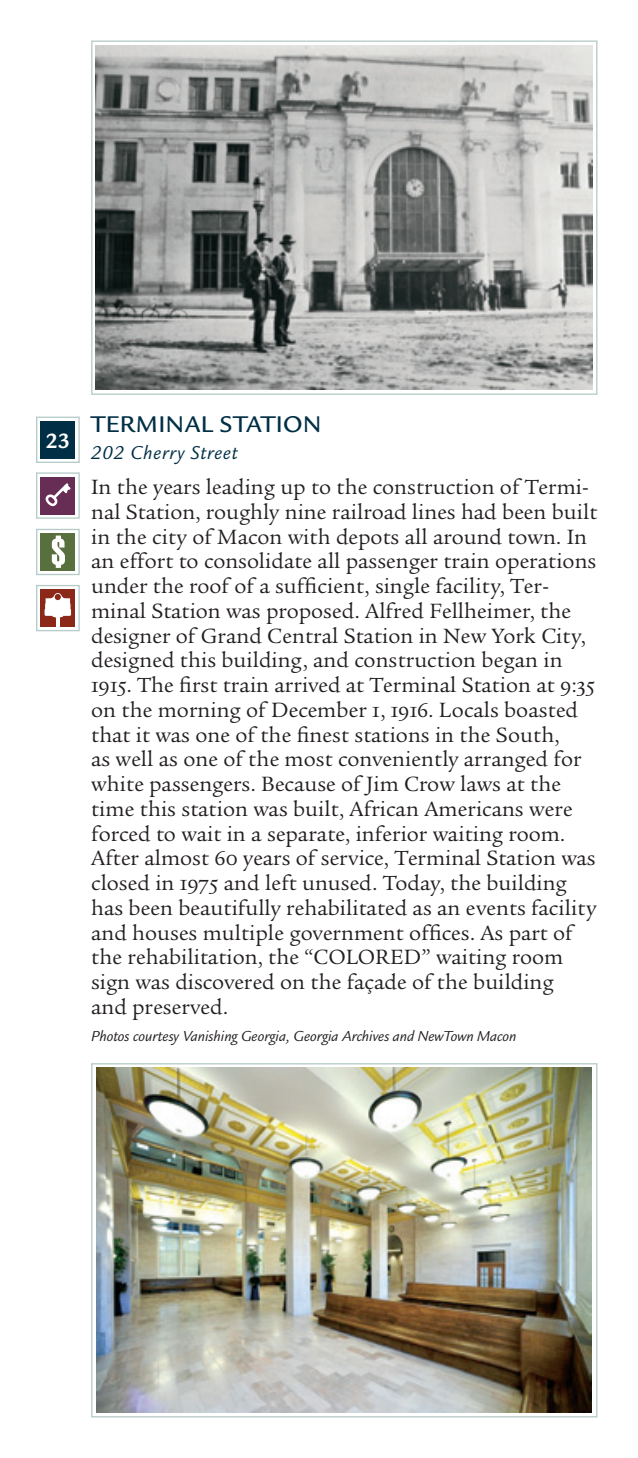
<style>
.page{position:relative;width:638px;height:1458px;background:#fff}
.page>*{position:absolute;margin:0;border:0;box-sizing:border-box;transform-origin:0 0}
.t1{font:500 24.75px "Legacy Sans ITC Pro";letter-spacing:.02em;color:#002f45}
.t2{font:700 22.5px "Legacy Sans ITC Pro";color:#fff}
.t3{font:21.38px/24.8px "Legacy Serif";color:#231f20}
.t4{font:italic 20.25px "Legacy Sans ITC Pro";letter-spacing:.04em;color:#002f45}
.t5{font:italic 15.75px "Legacy Sans ITC Pro";color:#231f20}
.s1{font-family:"Legacy Serif SC"}
</style>
<div class="page">
<svg style="left:91px;top:40px;width:507px;height:355px;background:#9fa1a0"></svg>
<img style="left:91px;top:1063px;width:507px;height:355px">
<svg style="left:36px;top:416px;width:44px;height:47px"></svg>
<svg style="left:36px;top:472px;width:44px;height:47px"></svg>
<svg style="left:36px;top:528px;width:44px;height:48px"></svg>
<svg style="left:36px;top:585px;width:44px;height:47px"></svg>
<p class="t2" style="left:45px;top:427px;width:26px">23</p>
<p class="t1" style="left:91px;top:410px;width:232px">TERMINAL STATION</p>
<p class="t4" style="left:91px;top:441px;width:148px">202 Cherry Street</p>
<p class="t3" style="left:91px;top:475px;width:508px">In the years leading up to the construction of Termi&shy;nal Station, roughly nine railroad lines had been built in the city of Macon with depots all around town. In an effort to consolidate all passenger train operations under the roof of a sufficient, single facility, Ter&shy;minal Station was proposed. Alfred Fellheimer, the designer of Grand Central Station in New York City, designed this building, and construction began in <span class="s1">1915</span>. The first train arrived at Terminal Station at <span class="s1">9:35 </span>on the morning of December <span class="s1">1, 1916</span>. Locals boasted that it was one of the finest stations in the South,<br>as well as one of the most conveniently arranged for white passengers. Because of Jim Crow laws at the time this station was built, African Americans were forced to wait in a separate, inferior waiting room.<br>After almost <span class="s1">60</span> years of service, Terminal Station was closed in <span class="s1">1975</span> and left unused. Today, the building has been beautifully rehabilitated as an events facility and houses multiple government offices. As part of the rehabilitation, the “COLORED” waiting room sign was discovered on the façade of the building<br>and preserved.</p>
<p class="t5" style="left:91px;top:1027px;width:427px">Photos courtesy Vanishing Georgia, Georgia Archives and NewTown Macon</p>
</div>
